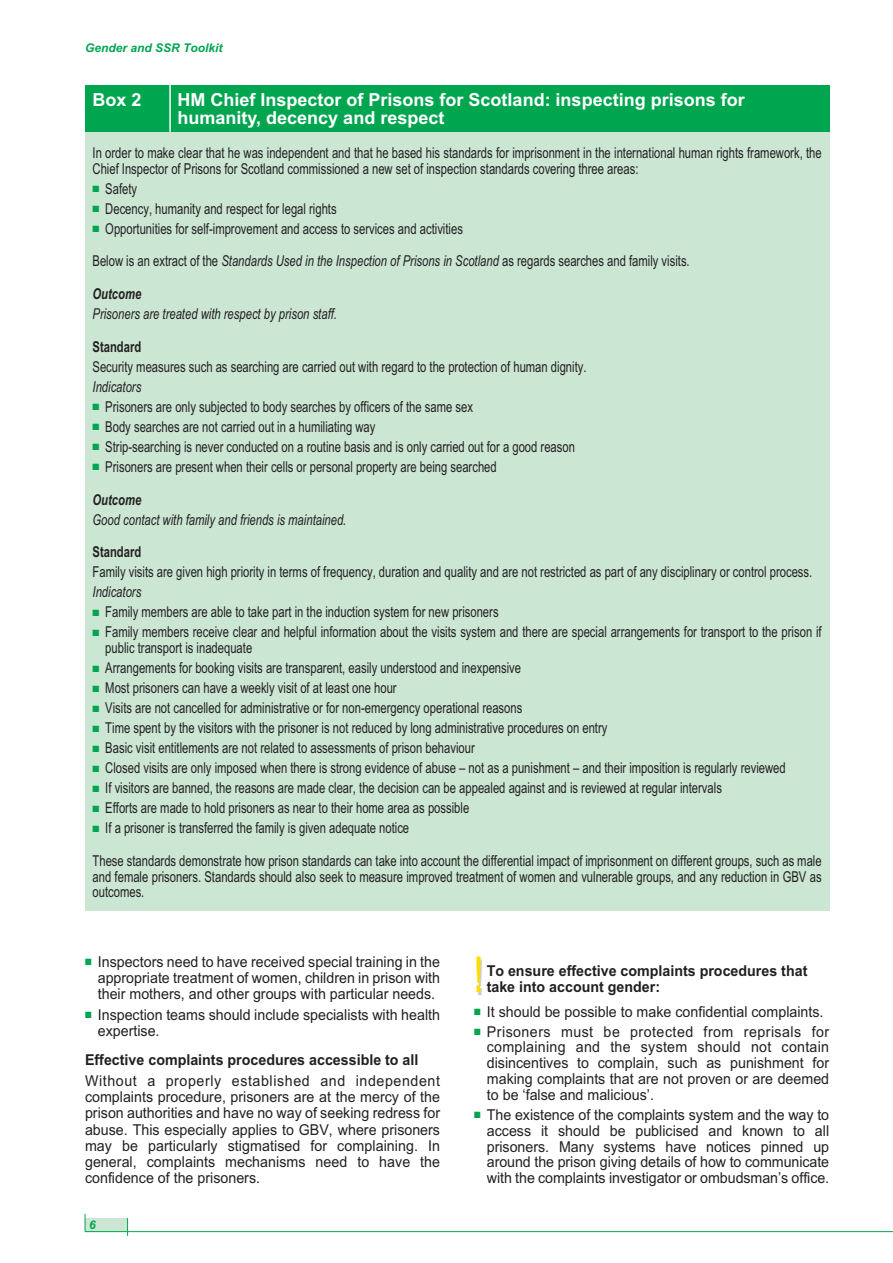
<style>
.page{position:relative;width:893px;height:1263px;background:#fff}
.page>*{position:absolute;margin:0;border:0;box-sizing:border-box;transform-origin:0 0}
.t1{font:700 49.5px "Arial";color:#ccc;scale:.55 1}
.t2{font:700 18px/18px "Arial";color:#fff}
.t3{font:15px/32.7px "Arial";color:#231f20;scale:.75 1}
.t4{font:15px/16.2px "Arial";color:#231f20;text-align:justify;scale:.95 1}
.t5{font:italic 15px "Arial";color:#231f20;scale:.75 1}
.t6{font:700 15px/16.5px "Arial";color:#231f20;scale:.95 1}
.t7{font:700 15px "Arial";color:#231f20;scale:.75 1}
.t8{font:italic 700 12px "Arial";color:#00a54f}
.s1{color:#00a54f}
.s2{font-style:italic}
.s3{font-weight:700;font-style:italic}
</style>
<div class="page">
<div style="left:85px;top:1218px;width:43px;height:13px;background:#cbe6d3"></div>
<hr style="left:85px;top:1231px;width:808px;height:1px;background:#00a54f">
<svg style="left:85px;top:1214px;width:1px;height:17px"></svg>
<svg style="left:127px;top:1218px;width:1px;height:18px"></svg>
<div style="left:85px;top:110px;width:744px;height:801px;background:#cbe6d3"></div>
<div style="left:85px;top:85px;width:744px;height:47px;background:#00a54f"></div>
<hr style="left:169px;top:85px;width:2px;height:47px;background:#fff">
<p class="t8" style="left:85px;top:41px;width:139px">Gender and SSR Toolkit</p>
<p class="t2" style="left:93px;top:90px;width:51px">Box 2</p>
<p class="t2" style="left:178px;top:90px;width:569px">HM Chief Inspector of Prisons for Scotland: inspecting prisons for humanity, decency and respect</p>
<p class="t3" style="left:93px;top:145px;width:974px;line-height:15.8px">In order to make clear that he was independent and that he based his standards for imprisonment in the international human rights framework, the<br>Chief Inspector of Prisons for Scotland commissioned a new set of inspection standards covering three areas:</p>
<p class="t3" style="left:93px;top:172px;width:61px"><span class="s1">■</span> Safety</p>
<p class="t3" style="left:93px;top:192px;width:327px"><span class="s1">■</span> Decency, humanity and respect for legal rights</p>
<p class="t3" style="left:93px;top:212px;width:798px"><span class="s1">■</span> Opportunities for self-improvement and access to services and activities<br>Below is an extract of the <span class="s2">Standards Used in the Inspection of Prisons in Scotland</span> as regards searches and family visits.<br><span class="s3">Outcome</span></p>
<p class="t5" style="left:93px;top:305px;width:327px">Prisoners are treated with respect by prison staff.</p>
<p class="t7" style="left:93px;top:338px;width:67px">Standard</p>
<p class="t3" style="left:93px;top:350px;width:660px">Security measures such as searching are carried out with regard to the protection of human dignity.</p>
<p class="t5" style="left:93px;top:378px;width:67px">Indicators</p>
<p class="t3" style="left:93px;top:390px;width:509px"><span class="s1">■</span> Prisoners are only subjected to body searches by officers of the same sex</p>
<p class="t3" style="left:93px;top:410px;width:379px"><span class="s1">■</span> Body searches are not carried out in a humiliating way</p>
<p class="t3" style="left:93px;top:430px;width:645px"><span class="s1">■</span> Strip-searching is never conducted on a routine basis and is only carried out for a good reason</p>
<p class="t3" style="left:93px;top:450px;width:540px"><span class="s1">■</span> Prisoners are present when their cells or personal property are being searched<br><span class="s3">Outcome</span></p>
<p class="t5" style="left:93px;top:511px;width:340px">Good contact with family and friends is maintained.</p>
<p class="t7" style="left:93px;top:543px;width:67px">Standard</p>
<p class="t3" style="left:93px;top:556px;width:961px">Family visits are given high priority in terms of frequency, duration and quality and are not restricted as part of any disciplinary or control process.</p>
<p class="t5" style="left:93px;top:583px;width:67px">Indicators</p>
<p class="t3" style="left:93px;top:596px;width:543px"><span class="s1">■</span> Family members are able to take part in the induction system for new prisoners</p>
<p class="t3" style="left:105px;top:624px;width:957px;line-height:15.8px;text-indent:-13px"><span class="s1">■</span> Family members receive clear and helpful information about the visits system and there are special arrangements for transport to the prison if public transport is inadequate</p>
<p class="t3" style="left:93px;top:652px;width:573px"><span class="s1">■</span> Arrangements for booking visits are transparent, easily understood and inexpensive</p>
<p class="t3" style="left:93px;top:672px;width:407px"><span class="s1">■</span> Most prisoners can have a weekly visit of at least one hour</p>
<p class="t3" style="left:93px;top:692px;width:575px"><span class="s1">■</span> Visits are not cancelled for administrative or for non-emergency operational reasons</p>
<p class="t3" style="left:93px;top:712px;width:688px"><span class="s1">■</span> Time spent by the visitors with the prisoner is not reduced by long administrative procedures on entry</p>
<p class="t3" style="left:93px;top:732px;width:511px"><span class="s1">■</span> Basic visit entitlements are not related to assessments of prison behaviour</p>
<p class="t3" style="left:93px;top:752px;width:926px"><span class="s1">■</span> Closed visits are only imposed when there is strong evidence of abuse – not as a punishment – and their imposition is regularly reviewed</p>
<p class="t3" style="left:93px;top:772px;width:841px"><span class="s1">■</span> If visitors are banned, the reasons are made clear, the decision can be appealed against and is reviewed at regular intervals</p>
<p class="t3" style="left:93px;top:792px;width:504px"><span class="s1">■</span> Efforts are made to hold prisoners as near to their home area as possible</p>
<p class="t3" style="left:93px;top:812px;width:974px"><span class="s1">■</span> If a prisoner is transferred the family is given adequate notice<br>These standards demonstrate how prison standards can take into account the differential impact of imprisonment on different groups, such as male</p>
<p class="t3" style="left:93px;top:869px;width:974px;line-height:15.8px">and female prisoners. Standards should also seek to measure improved treatment of women and vulnerable groups, and any reduction in GBV as outcomes.</p>
<p class="t4" style="left:98px;top:953px;width:362px;text-indent:-13px"><span class="s1">■</span> Inspectors need to have received special training in the appropriate treatment of women, children in prison with their mothers, and other groups with particular needs.</p>
<p class="t4" style="left:98px;top:1007px;width:362px;text-indent:-13px"><span class="s1">■</span> Inspection teams should include specialists with health expertise.</p>
<p class="t6" style="left:85px;top:1052px;width:352px">Effective complaints procedures accessible to all</p>
<p class="t4" style="left:85px;top:1072px;width:375px">Without a properly established and independent complaints procedure, prisoners are at the mercy of the prison authorities and have no way of seeking redress for abuse. This especially applies to GBV, where prisoners may be particularly stigmatised for complaining. In general, complaints mechanisms need to have the confidence of the prisoners.</p>
<p class="t8" style="left:89px;top:1218px;width:8px">6</p>
<h1 class="t1" style="left:475px;top:948px;width:18px">!</h1>
<p class="t6" style="left:487px;top:962px;width:339px">To ensure effective complaints procedures that take into account gender:</p>
<p class="t4" style="left:474px;top:1003px;width:369px"><span class="s1">■</span> It should be possible to make confidential complaints.</p>
<p class="t4" style="left:487px;top:1023px;width:362px;line-height:15.8px;text-indent:-13px"><span class="s1">■</span> Prisoners must be protected from reprisals for complaining and the system should not contain disincentives to complain, such as punishment for making complaints that are not proven or are deemed to be ‘false and malicious’.</p>
<p class="t4" style="left:487px;top:1107px;width:362px;line-height:15.8px;text-indent:-13px"><span class="s1">■</span> The existence of the complaints system and the way to access it should be publicised and known to all prisoners. Many systems have notices pinned up around the prison giving details of how to communicate with the complaints investigator or ombudsman’s office.</p>
</div>
